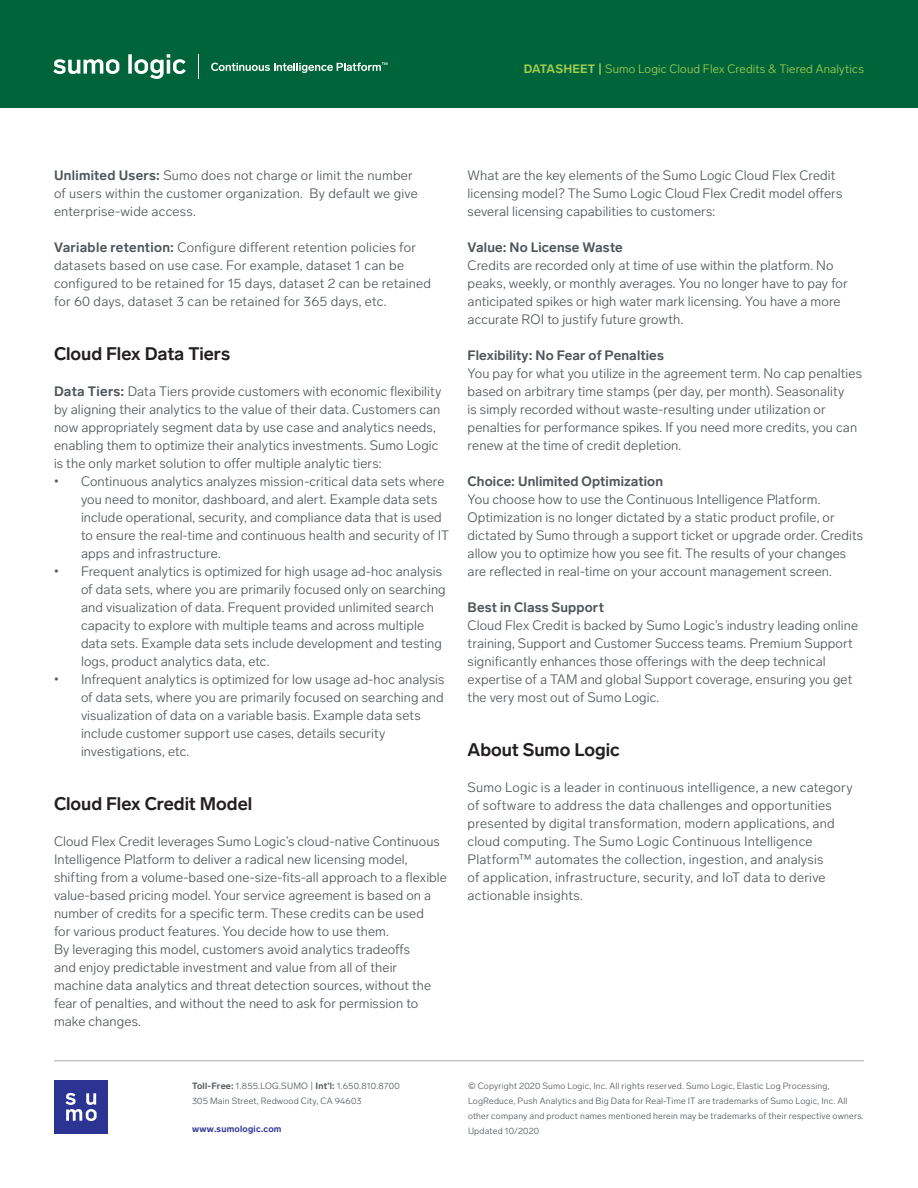
<style>
.page{position:relative;width:918px;height:1188px;background:#fff}
.page>*{position:absolute;margin:0;border:0;box-sizing:border-box;transform-origin:0 0}
.Section_Title{font:700 18px "Lab Grotesque";color:#231f20}
.Body_Copy{font:700 18px "Lab Grotesque";letter-spacing:-.005em;color:#231f20}
.Bullet_Point{font:300 13.5px/18px "Lab Grotesque";letter-spacing:.005em;color:#51555a}
.Body_Copy-2{font:300 13.5px/18px "Lab Grotesque";letter-spacing:.015em;color:#51555a}
.Bullet_Point-2{font:700 13.5px "Lab Grotesque";letter-spacing:.01em;color:#51555a}
.Market_Collateral_Ty{font:300 12px "Lab Grotesque";letter-spacing:.01em;color:#a4cf4e}
.Footer_Copy{font:300 9px/15px "Lab Grotesque";letter-spacing:.02em;color:#51555a}
.t1{font:700 9px "Lab Grotesque";letter-spacing:.025em;color:#2b3393}
.s1{font-weight:700}
.s2{font-family:"Roboto";font-weight:500}
</style>
<div class="page">
<div style="left:0;top:0;width:918px;height:108px;background:#00643b"></div>
<hr style="left:54px;top:1060px;width:810px;height:1px;background:#a9adb1">
<div style="left:54px;top:1080px;width:54px;height:54px;background:#2b3393"></div>
<svg style="left:65px;top:1093px;width:32px;height:28px"></svg>
<svg style="left:198px;top:54px;width:1px;height:25px"></svg>
<svg style="left:53px;top:54px;width:133px;height:25px"></svg>
<svg style="left:211px;top:62px;width:176px;height:11px"></svg>
<p class="Market_Collateral_Ty" style="left:524px;top:62px;width:342px"><span class="s1">DATASHEET |</span> Sumo Logic Cloud Flex Credits &amp; Tiered Analytics</p>
<p class="Body_Copy-2" style="left:54px;top:166px;width:365px"><span class="s1">Unlimited Users:</span> Sumo does not charge or limit the number of users within the customer organization. By default we give enterprise-wide access.</p>
<p class="Body_Copy-2" style="left:54px;top:238px;width:379px"><span class="s1">Variable retention:</span> Configure different retention policies for datasets based on use case. For example, dataset 1 can be configured to be retained for 15 days, dataset 2 can be retained</p>
<p class="Body_Copy-2" style="left:54px;top:292px;width:334px">for 60 days, dataset 3 can be retained for 365 days, etc.</p>
<p class="Body_Copy" style="left:54px;top:343px;width:178px">Cloud Flex Data Tiers</p>
<p class="Body_Copy-2" style="left:54px;top:382px;width:389px"><span class="s1">Data Tiers:</span> Data Tiers provide customers with economic flexibility by aligning their analytics to the value of their data. Customers can now appropriately segment data by use case and analytics needs, enabling them to optimize their analytics investments. Sumo Logic is the only market solution to offer multiple analytic tiers:</p>
<p class="Bullet_Point" style="left:81px;top:472px;width:370px;text-indent:-27px"><span class="s2">•</span> Continuous analytics analyzes mission-critical data sets where you need to monitor, dashboard, and alert. Example data sets include operational, security, and compliance data that is used to ensure the real-time and continuous health and security of IT apps and infrastructure.</p>
<p class="Bullet_Point" style="left:81px;top:562px;width:366px;text-indent:-27px"><span class="s2">•</span> Frequent analytics is optimized for high usage ad-hoc analysis of data sets, where you are primarily focused only on searching and visualization of data. Frequent provided unlimited search capacity to explore with multiple teams and across multiple data sets. Example data sets include development and testing logs, product analytics data, etc.</p>
<p class="Bullet_Point" style="left:81px;top:670px;width:365px;text-indent:-27px"><span class="s2">•</span> Infrequent analytics is optimized for low usage ad-hoc analysis of data sets, where you are primarily focused on searching and visualization of data on a variable basis. Example data sets include customer support use cases, details security investigations, etc.</p>
<p class="Section_Title" style="left:54px;top:793px;width:200px">Cloud Flex Credit Model</p>
<p class="Bullet_Point" style="left:54px;top:832px;width:394px">Cloud Flex Credit leverages Sumo Logic’s cloud-native Continuous Intelligence Platform to deliver a radical new licensing model, shifting from a volume-based one-size-fits-all approach to a flexible value-based pricing model. Your service agreement is based on a number of credits for a specific term. These credits can be used<br>for various product features. You decide how to use them.<br>By leveraging this model, customers avoid analytics tradeoffs<br>and enjoy predictable investment and value from all of their machine data analytics and threat detection sources, without the</p>
<p class="Bullet_Point" style="left:54px;top:994px;width:366px">fear of penalties, and without the need to ask for permission to make changes.</p>
<p class="Bullet_Point" style="left:468px;top:166px;width:376px">What are the key elements of the Sumo Logic Cloud Flex Credit licensing model? The Sumo Logic Cloud Flex Credit model offers several licensing capabilities to customers:</p>
<p class="Bullet_Point-2" style="left:468px;top:239px;width:157px">Value: No License Waste</p>
<p class="Bullet_Point" style="left:468px;top:256px;width:382px">Credits are recorded only at time of use within the platform. No peaks, weekly, or monthly averages. You no longer have to pay for anticipated spikes or high water mark licensing. You have a more accurate ROI to justify future growth.</p>
<p class="Bullet_Point-2" style="left:468px;top:347px;width:198px">Flexibility: No Fear of Penalties</p>
<p class="Bullet_Point" style="left:468px;top:364px;width:396px">You pay for what you utilize in the agreement term. No cap penalties based on arbitrary time stamps (per day, per month). Seasonality<br>is simply recorded without waste-resulting under utilization or penalties for performance spikes. If you need more credits, you can renew at the time of credit depletion.</p>
<p class="Bullet_Point-2" style="left:468px;top:473px;width:197px">Choice: Unlimited Optimization</p>
<p class="Bullet_Point" style="left:468px;top:490px;width:397px">You choose how to use the Continuous Intelligence Platform.<br>Optimization is no longer dictated by a static product profile, or dictated by Sumo through a support ticket or upgrade order. Credits allow you to optimize how you see fit. The results of your changes are reflected in real-time on your account management screen.</p>
<p class="Bullet_Point-2" style="left:468px;top:599px;width:138px">Best in Class Support</p>
<p class="Bullet_Point" style="left:468px;top:616px;width:392px">Cloud Flex Credit is backed by Sumo Logic’s industry leading online training, Support and Customer Success teams. Premium Support significantly enhances those offerings with the deep technical expertise of a TAM and global Support coverage, ensuring you get the very most out of Sumo Logic.</p>
<p class="Section_Title" style="left:468px;top:739px;width:154px">About Sumo Logic</p>
<p class="Body_Copy-2" style="left:468px;top:778px;width:387px">Sumo Logic is a leader in continuous intelligence, a new category of software to address the data challenges and opportunities presented by digital transformation, modern applications, and cloud computing. The Sumo Logic Continuous Intelligence Platform™ automates the collection, ingestion, and analysis<br>of application, infrastructure, security, and IoT data to derive actionable insights.</p>
<p class="Footer_Copy" style="left:192px;top:1078px;width:209px"><span class="s1">Toll-Free:</span> 1.855.LOG.SUMO | <span class="s1">Int’l:</span> 1.650.810.8700<br>305 Main Street, Redwood City, CA 94603</p>
<p class="t1" style="left:192px;top:1124px;width:91px">www.sumologic.com</p>
<p class="Footer_Copy" style="left:468px;top:1078px;width:397px">© Copyright 2020 Sumo Logic, Inc. All rights reserved. Sumo Logic, Elastic Log Processing, LogReduce, Push Analytics and Big Data for Real-Time IT are trademarks of Sumo Logic, Inc. All other company and product names mentioned herein may be trademarks of their respective owners.<br>Updated 10/2020</p>
</div>
